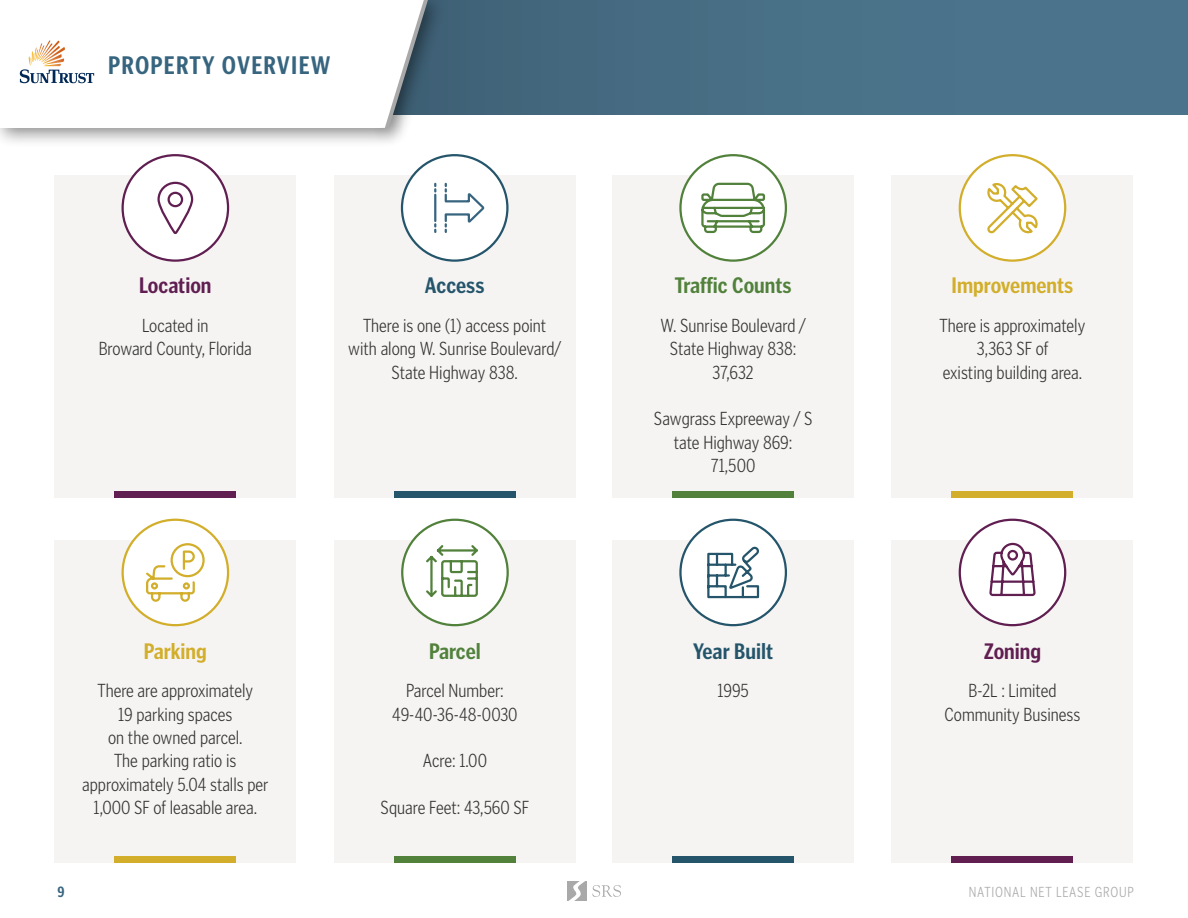
<style>
.page{position:relative;width:1188px;height:918px;background:#fff}
.page>*{position:absolute;margin:0;border:0;box-sizing:border-box;transform-origin:0 0}
.t1{font:700 25.5px "Poynter Gothic Text Cond";letter-spacing:.05em;color:#37657f}
.t2{font:700 22.5px "Poynter Gothic Text Cond";color:#d2ae2b}
.t3{font:700 22.5px "Poynter Gothic Text Cond";color:#51813b}
.t4{font:700 22.5px "Poynter Gothic Text Cond";color:#25556b}
.t5{font:700 22.5px "Poynter Gothic Text Cond";color:#601e51}
.t6{font:300 19.5px/23.4px "Poynter Gothic Text Cond";color:#343433;text-align:center}
.t7{font:300 15px "Poynter Gothic Text Cond";letter-spacing:.05em;color:#aaa9aa}
.t8{font:700 15px "Poynter Gothic Text Cond";color:#37657f}
</style>
<div class="page">
<div style="left:0;top:0;width:1188px;height:115px;background:linear-gradient(to bottom,#486f85,#486f85)"></div>
<svg style="left:567px;top:881px;width:54px;height:20px"></svg>
<div style="left:892px;top:541px;width:241px;height:322px;background:#f5f4f3"></div>
<div style="left:612px;top:541px;width:242px;height:322px;background:#f5f4f3"></div>
<div style="left:334px;top:541px;width:242px;height:322px;background:#f5f4f3"></div>
<div style="left:55px;top:541px;width:241px;height:322px;background:#f5f4f3"></div>
<div style="left:892px;top:175px;width:241px;height:323px;background:#f5f4f3"></div>
<div style="left:612px;top:175px;width:242px;height:323px;background:#f5f4f3"></div>
<div style="left:55px;top:175px;width:241px;height:323px;background:#f5f4f3"></div>
<div style="left:123px;top:155px;width:105px;height:106px;background:#fff;border-radius:50%"></div>
<div style="left:122px;top:154px;width:107px;height:108px;border:2px solid #601e51;border-radius:50%"></div>
<div style="left:334px;top:175px;width:241px;height:323px;background:#f5f4f3"></div>
<div style="left:402px;top:155px;width:105px;height:106px;background:#fff;border-radius:50%"></div>
<div style="left:401px;top:154px;width:108px;height:108px;border:2px solid #25556b;border-radius:50%"></div>
<div style="left:680px;top:155px;width:106px;height:106px;background:#fff;border-radius:50%"></div>
<div style="left:679px;top:154px;width:108px;height:108px;border:2px solid #51813b;border-radius:50%"></div>
<div style="left:960px;top:155px;width:105px;height:106px;background:#fff;border-radius:50%"></div>
<div style="left:959px;top:154px;width:107px;height:108px;border:2px solid #d2ae2b;border-radius:50%"></div>
<div style="left:123px;top:520px;width:105px;height:105px;background:#fff;border-radius:50%"></div>
<div style="left:122px;top:519px;width:107px;height:107px;border:2px solid #d2ae2b;border-radius:50%"></div>
<div style="left:402px;top:520px;width:106px;height:105px;background:#fff;border-radius:50%"></div>
<div style="left:401px;top:519px;width:108px;height:107px;border:2px solid #51813b;border-radius:50%"></div>
<div style="left:680px;top:520px;width:106px;height:105px;background:#fff;border-radius:50%"></div>
<div style="left:679px;top:519px;width:108px;height:107px;border:2px solid #25556b;border-radius:50%"></div>
<div style="left:960px;top:520px;width:105px;height:105px;background:#fff;border-radius:50%"></div>
<div style="left:959px;top:519px;width:107px;height:107px;border:2px solid #601e51;border-radius:50%"></div>
<svg style="left:707px;top:546px;width:53px;height:53px"></svg>
<svg style="left:701px;top:182px;width:64px;height:52px"></svg>
<svg style="left:987px;top:183px;width:51px;height:51px"></svg>
<svg style="left:146px;top:543px;width:59px;height:59px"></svg>
<svg style="left:157px;top:181px;width:37px;height:53px"></svg>
<svg style="left:989px;top:542px;width:47px;height:55px"></svg>
<svg style="left:426px;top:545px;width:52px;height:52px"></svg>
<svg style="left:434px;top:182px;width:51px;height:51px"></svg>
<div style="left:115px;top:491px;width:121px;height:7px;background:#601e51"></div>
<div style="left:115px;top:856px;width:121px;height:7px;background:#d2ae2b"></div>
<div style="left:394px;top:491px;width:121px;height:7px;background:#25556b"></div>
<div style="left:394px;top:856px;width:121px;height:7px;background:#51813b"></div>
<div style="left:672px;top:491px;width:122px;height:7px;background:#51813b"></div>
<div style="left:672px;top:856px;width:122px;height:7px;background:#25556b"></div>
<div style="left:952px;top:491px;width:121px;height:7px;background:#d2ae2b"></div>
<div style="left:952px;top:856px;width:121px;height:7px;background:#601e51"></div>
<div style="left:0;top:0;width:405px;height:148px;background:#000;opacity:.45"></div>
<div style="left:0;top:0;width:385px;height:128px;background:#fff"></div>
<div style="left:372px;top:0;width:74px;height:147px;background:#000;opacity:.45"></div>
<svg style="left:372px;top:0;width:56px;height:128px"></svg>
<svg style="left:20px;top:40px;width:74px;height:43px"></svg>
<h1 class="t1" style="left:108px;top:51px;width:224px">PROPERTY OVERVIEW</h1>
<p class="t5" style="left:139px;top:273px;width:74px">Location</p>
<p class="t4" style="left:425px;top:273px;width:61px">Access</p>
<p class="t3" style="left:675px;top:273px;width:118px">Traffic Counts</p>
<p class="t2" style="left:952px;top:273px;width:123px">Improvements</p>
<p class="t6" style="left:99px;top:313px;width:155px">Located in<br>Broward County, Florida</p>
<p class="t6" style="left:348px;top:313px;width:215px">There is one (1) access point with along W. Sunrise Boulevard/<br>State Highway 838.</p>
<p class="t6" style="left:661px;top:313px;width:147px">W. Sunrise Boulevard /<br>State Highway 838:<br>37,632</p>
<p class="t6" style="left:654px;top:407px;width:160px">Sawgrass Expreeway / S tate Highway 869:<br>71,500</p>
<p class="t6" style="left:940px;top:313px;width:147px">There is approximately<br>3,363 SF of<br>existing building area.</p>
<p class="t2" style="left:144px;top:638px;width:65px">Parking</p>
<p class="t3" style="left:429px;top:638px;width:53px">Parcel</p>
<p class="t4" style="left:693px;top:638px;width:81px">Year Built</p>
<p class="t5" style="left:984px;top:638px;width:59px">Zoning</p>
<p class="t6" style="left:82px;top:679px;width:188px">There are approximately<br>19 parking spaces<br>on the owned parcel.<br>The parking ratio is approximately 5.04 stalls per<br>1,000 SF of leasable area.</p>
<p class="t6" style="left:392px;top:679px;width:127px">Parcel Number:<br>49-40-36-48-0030</p>
<p class="t6" style="left:423px;top:749px;width:66px">Acre: 1.00</p>
<p class="t6" style="left:381px;top:796px;width:150px">Square Feet: 43,560 SF</p>
<p class="t6" style="left:717px;top:679px;width:33px">1995</p>
<p class="t6" style="left:945px;top:679px;width:137px">B-2L : Limited<br>Community Business</p>
<p class="t8" style="left:58px;top:883px;width:9px">9</p>
<p class="t7" style="left:969px;top:884px;width:166px">NATIONAL NET LEASE GROUP</p>
</div>
